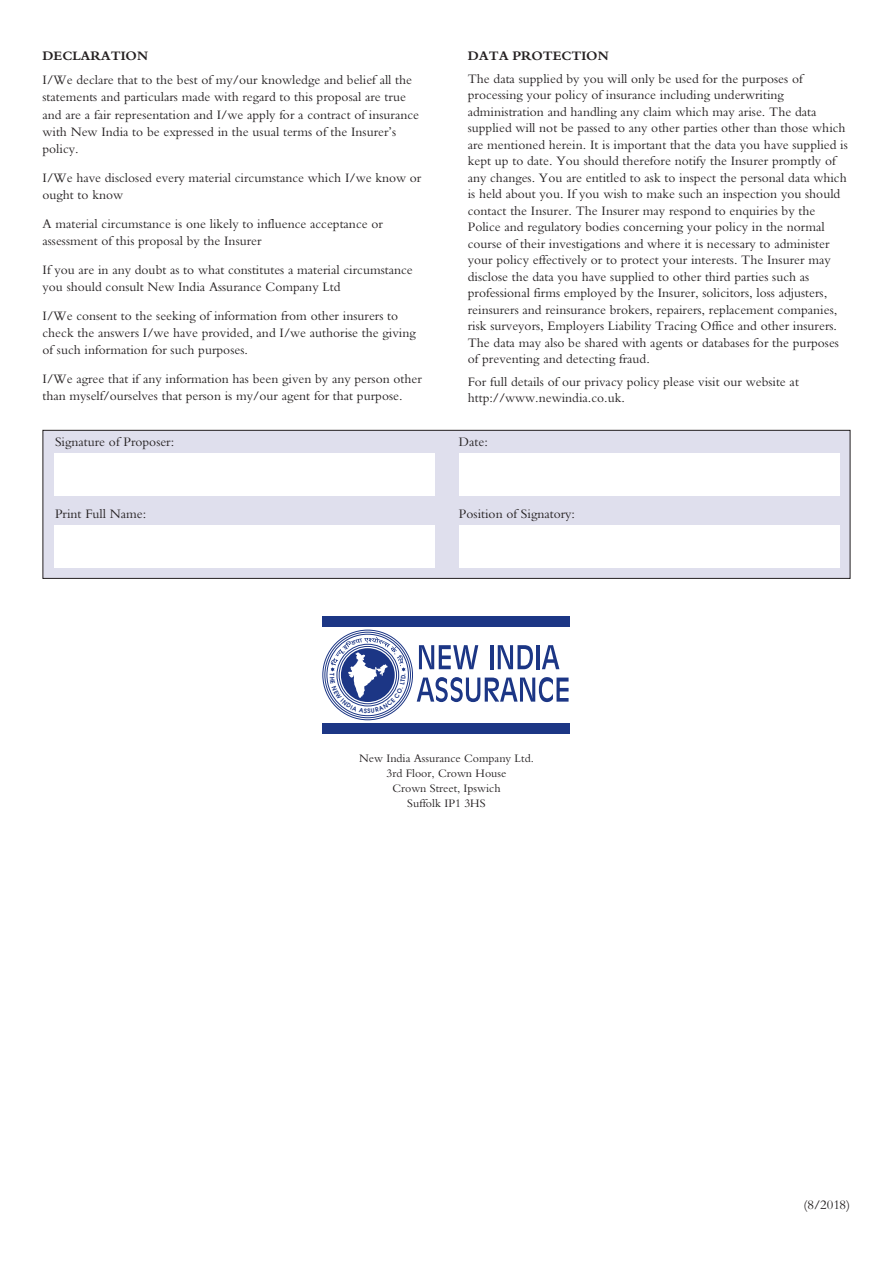
<style>
.page{position:relative;width:893px;height:1263px;background:#fff}
.page>*{position:absolute;margin:0;border:0;box-sizing:border-box;transform-origin:0 0}
.t1{font:13.5px/16.5px "M Bembo";color:#231f20}
.t2{font:700 13.5px "M Bembo";color:#231f20}
.t3{font:12px/15px "M Bembo";color:#231f20;text-align:center}
.t4{font:600 6px "Avant Garde";color:#1c3685}
</style>
<div class="page">
<div style="left:322px;top:616px;width:248px;height:11px;background:#1c3685"></div>
<div style="left:322px;top:723px;width:248px;height:10px;background:#1c3685"></div>
<svg style="left:419px;top:645px;width:59px;height:24px"></svg>
<hr style="left:490px;top:645px;width:3px;height:24px;background:#1c3685">
<svg style="left:498px;top:645px;width:35px;height:24px"></svg>
<hr style="left:536px;top:645px;width:4px;height:24px;background:#1c3685">
<svg style="left:542px;top:645px;width:17px;height:24px"></svg>
<svg style="left:417px;top:677px;width:152px;height:25px"></svg>
<div style="left:327px;top:634px;width:82px;height:82px;border:1px solid #1c3685;border-radius:50%"></div>
<div style="left:43px;top:431px;width:807px;height:147px;background:#dfdfed"></div>
<div style="left:43px;top:430px;width:807px;height:149px;border:1px solid #231f20"></div>
<div style="left:459px;top:453px;width:380px;height:43px;background:#fff"></div>
<div style="left:459px;top:525px;width:380px;height:43px;background:#fff"></div>
<div style="left:54px;top:453px;width:381px;height:43px;background:#fff"></div>
<div style="left:54px;top:525px;width:381px;height:43px;background:#fff"></div>
<svg style="left:330px;top:637px;width:76px;height:76px"></svg>
<p class="t2" style="left:43px;top:52px;width:107px">DECLARATION</p>
<p class="t1" style="left:43px;top:73px;width:378px;line-height:17.2px">I/We declare that to the best of my/our knowledge and belief all the statements and particulars made with regard to this proposal are true and are a fair representation and I/we apply for a contract of insurance with New India to be expressed in the usual terms of the Insurer’s policy.</p>
<p class="t1" style="left:43px;top:171px;width:380px;line-height:17.2px">I/We have disclosed every material circumstance which I/we know or ought to know</p>
<p class="t1" style="left:43px;top:217px;width:342px;line-height:17.2px">A material circumstance is one likely to influence acceptance or assessment of this proposal by the Insurer</p>
<p class="t1" style="left:43px;top:263px;width:372px;line-height:17.2px">If you are in any doubt as to what constitutes a material circumstance you should consult New India Assurance Company Ltd</p>
<p class="t1" style="left:43px;top:309px;width:375px;line-height:17.2px">I/We consent to the seeking of information from other insurers to check the answers I/we have provided, and I/we authorise the giving of such information for such purposes.</p>
<p class="t1" style="left:43px;top:372px;width:381px;line-height:17.2px">I/We agree that if any information has been given by any person other than myself/ourselves that person is my/our agent for that purpose.</p>
<p class="t2" style="left:468px;top:52px;width:142px">DATA PROTECTION</p>
<p class="t1" style="left:468px;top:72px;width:382px">The data supplied by you will only be used for the purposes of processing your policy of insurance including underwriting administration and handling any claim which may arise. The data supplied will not be passed to any other parties other than those which are mentioned herein. It is important that the data you have supplied is kept up to date. You should therefore notify the Insurer promptly of any changes. You are entitled to ask to inspect the personal data which is held about you. If you wish to make such an inspection you should contact the Insurer. The Insurer may respond to enquiries by the Police and regulatory bodies concerning your policy in the normal course of their investigations and where it is necessary to administer your policy effectively or to protect your interests. The Insurer may disclose the data you have supplied to other third parties such as professional firms employed by the Insurer, solicitors, loss adjusters, reinsurers and reinsurance brokers, repairers, replacement companies, risk surveyors, Employers Liability Tracing Office and other insurers.<br>The data may also be shared with agents or databases for the purposes of preventing and detecting fraud.</p>
<p class="t1" style="left:468px;top:375px;width:333px">For full details of our privacy policy please visit our website at http://www.newindia.co.uk.</p>
<p class="t1" style="left:55px;top:435px;width:121px">Signature of Proposer:</p>
<p class="t1" style="left:459px;top:435px;width:30px">Date:</p>
<p class="t1" style="left:55px;top:507px;width:93px">Print Full Name:</p>
<p class="t1" style="left:459px;top:507px;width:118px">Position of Signatory:</p>
<p class="t4" style="left:335px;top:673px;width:4px;rotate:90deg">T</p>
<p class="t3" style="left:359px;top:752px;width:176px">New India Assurance Company Ltd.<br>3rd Floor, Crown House<br>Crown Street, Ipswich<br>Suffolk IP1 3HS</p>
<p class="t1" style="left:803px;top:1198px;width:48px">(8/2018)</p>
</div>
